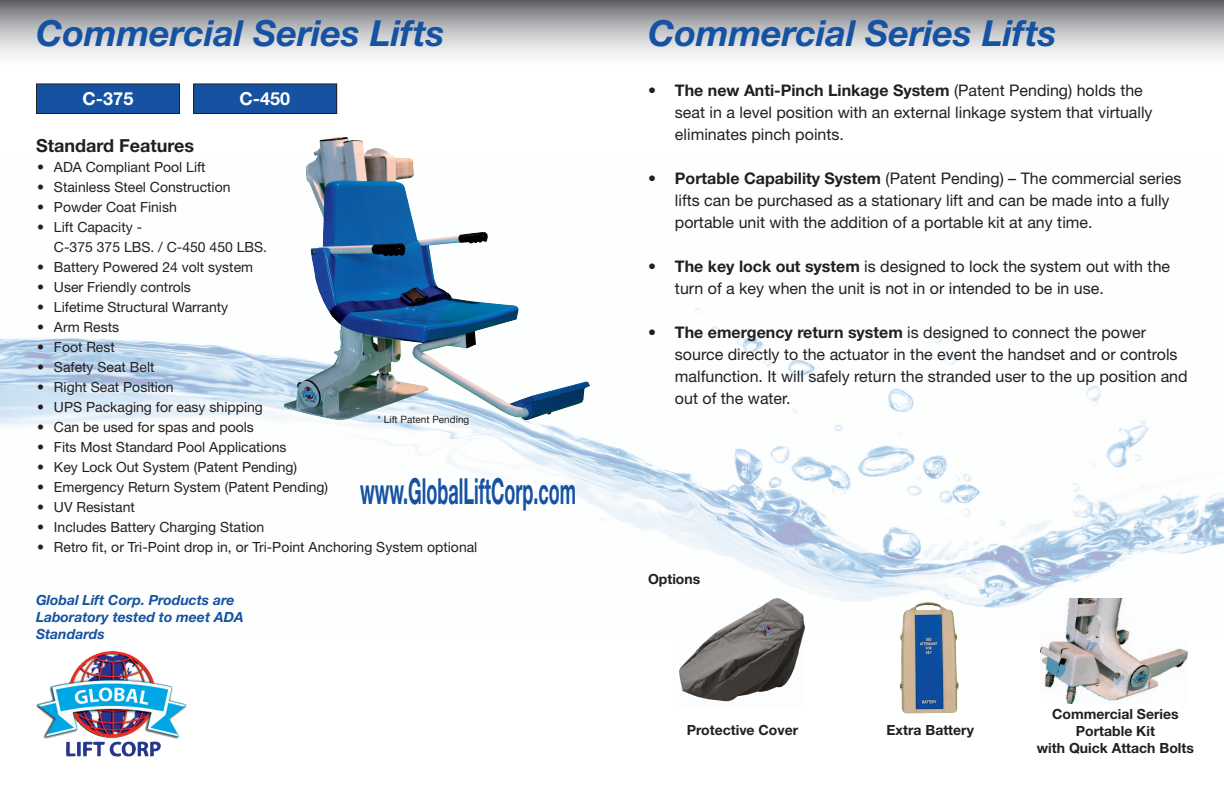
<style>
.page{position:relative;width:1224px;height:792px;background:#fff}
.page>*{position:absolute;margin:0;border:0;box-sizing:border-box;transform-origin:0 0}
.t1{font:italic 700 36px "Helvetica Neue";color:#1552a1}
.t2{font:700 36px "Helvetica Neue";color:#1552a1;scale:.5 1}
.t3{font:700 18px "Helvetica Neue";color:#231f20}
.t4{font:700 18px "Helvetica Neue";color:#fff}
.t5{font:16px/22px "Helvetica Neue";color:#231f20}
.t6{font:14px/20px "Helvetica Neue";color:#231f20}
.t7{font:700 14px/16.8px "Helvetica Neue";color:#231f20;text-align:center}
.t8{font:italic 700 14px/16.8px "Helvetica Neue";color:#1552a1}
.t9{font:10px "Helvetica Neue";color:#231f20}
.s1{font-weight:700}
</style>
<div class="page">
<img style="left:0;top:157px;width:1224px;height:480px">
<div style="left:36px;top:84px;width:144px;height:30px;background:#1552a1"></div>
<div style="left:36px;top:83px;width:144px;height:31px;border:1px solid #231f20"></div>
<div style="left:194px;top:84px;width:143px;height:29px;background:#1552a1"></div>
<div style="left:193px;top:83px;width:144px;height:31px;border:1px solid #231f20"></div>
<svg style="left:0;top:0;width:1224px;height:56px;background:#b4b5b8"></svg>
<img style="left:1041px;top:598px;width:147px;height:106px">
<img style="left:679px;top:598px;width:126px;height:104px">
<img style="left:306px;top:137px;width:36px;height:72px">
<img style="left:66px;top:659px;width:121px;height:98px">
<img style="left:36px;top:651px;width:101px;height:88px">
<img style="left:900px;top:602px;width:27px;height:81px">
<h1 class="t1" style="left:36px;top:11px;width:410px">Commercial Series Lifts</h1>
<h1 class="t1" style="left:648px;top:11px;width:410px">Commercial Series Lifts</h1>
<p class="t4" style="left:83px;top:87px;width:52px">C-375</p>
<p class="t4" style="left:240px;top:88px;width:52px">C-450</p>
<p class="t3" style="left:36px;top:134px;width:160px">Standard Features</p>
<p class="t6" style="left:37px;top:156px;width:170px">• ADA Compliant Pool Lift</p>
<p class="t6" style="left:37px;top:176px;width:195px">• Stainless Steel Construction</p>
<p class="t6" style="left:37px;top:196px;width:141px">• Powder Coat Finish</p>
<p class="t6" style="left:54px;top:216px;width:215px;text-indent:-17px">• Lift Capacity -<br>C-375 375 LBS. / C-450 450 LBS.</p>
<p class="t6" style="left:37px;top:257px;width:218px">• Battery Powered 24 volt system</p>
<p class="t6" style="left:37px;top:277px;width:155px">• User Friendly controls</p>
<p class="t6" style="left:37px;top:297px;width:193px">• Lifetime Structural Warranty</p>
<p class="t6" style="left:37px;top:317px;width:84px">• Arm Rests</p>
<p class="t6" style="left:37px;top:337px;width:79px">• Foot Rest</p>
<p class="t6" style="left:37px;top:357px;width:119px">• Safety Seat Belt</p>
<p class="t6" style="left:37px;top:377px;width:138px">• Right Seat Position</p>
<p class="t6" style="left:37px;top:397px;width:227px">• UPS Packaging for easy shipping</p>
<p class="t6" style="left:37px;top:417px;width:218px">• Can be used for spas and pools</p>
<p class="t6" style="left:37px;top:437px;width:251px">• Fits Most Standard Pool Applications</p>
<p class="t6" style="left:37px;top:457px;width:262px">• Key Lock Out System (Patent Pending)</p>
<p class="t6" style="left:37px;top:477px;width:293px">• Emergency Return System (Patent Pending)</p>
<p class="t6" style="left:37px;top:497px;width:99px">• UV Resistant</p>
<p class="t6" style="left:37px;top:517px;width:229px">• Includes Battery Charging Station</p>
<p class="t6" style="left:37px;top:537px;width:442px">• Retro fit, or Tri-Point drop in, or Tri-Point Anchoring System optional</p>
<p class="t9" style="left:378px;top:413px;width:93px">* Lift Patent Pending</p>
<h1 class="t2" style="left:360px;top:469px;width:433px">www.GlobalLiftCorp.com</h1>
<p class="t8" style="left:36px;top:591px;width:209px">Global Lift Corp. Products are<br>Laboratory tested to meet ADA<br>Standards</p>
<p class="t5" style="left:675px;top:79px;width:479px;text-indent:-27px"><span class="s1">• The new Anti-Pinch Linkage System</span> (Patent Pending) holds the seat in a level position with an external linkage system that virtually eliminates pinch points.</p>
<p class="t5" style="left:675px;top:167px;width:508px;text-indent:-27px"><span class="s1">• Portable Capability System</span> (Patent Pending) – The commercial series lifts can be purchased as a stationary lift and can be made into a fully portable unit with the addition of a portable kit at any time.</p>
<p class="t5" style="left:675px;top:255px;width:497px;text-indent:-27px"><span class="s1">• The key lock out system</span> is designed to lock the system out with the turn of a key when the unit is not in or intended to be in use.</p>
<p class="t5" style="left:675px;top:321px;width:514px;text-indent:-27px"><span class="s1">• The emergency return system</span> is designed to connect the power source directly to the actuator in the event the handset and or controls malfunction. It will safely return the stranded user to the up position and out of the water.</p>
<p class="t7" style="left:648px;top:570px;width:54px">Options</p>
<p class="t7" style="left:687px;top:721px;width:113px">Protective Cover</p>
<p class="t7" style="left:887px;top:721px;width:89px">Extra Battery</p>
<p class="t7" style="left:1037px;top:705px;width:159px">Commercial Series<br>Portable Kit<br>with Quick Attach Bolts</p>
</div>
